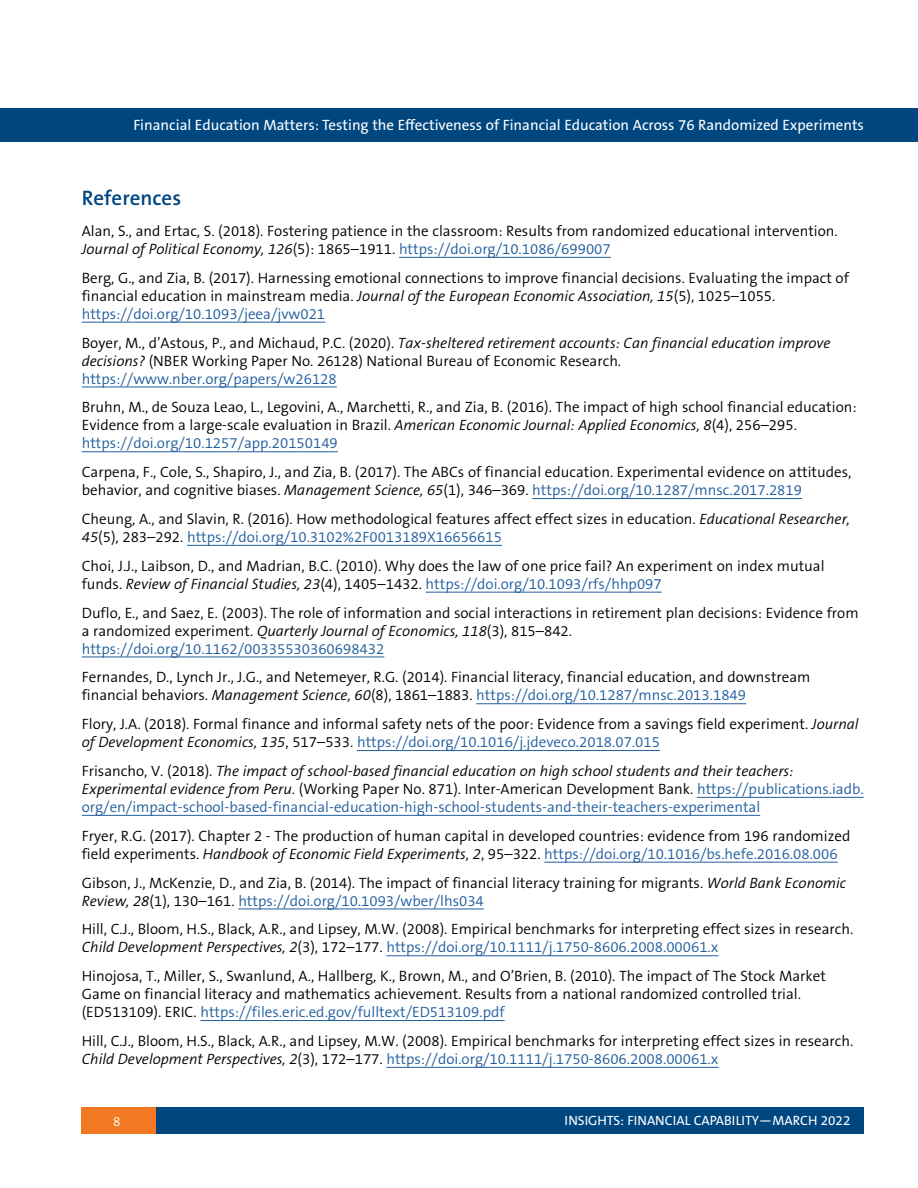
<style>
.page{position:relative;width:918px;height:1188px;background:#fff}
.page>*{position:absolute;margin:0;border:0;box-sizing:border-box;transform-origin:0 0}
.t1{font:600 21px "The Sans B6";color:#00467f}
.t2{font:300 15px/18px "The Sans B4";color:#000}
.t3{font:300 15px/18px "The Sans B4";color:#215e9e}
.t4{font:15px "The Sans B5 Plain";color:#fff}
.t5{font:13.5px "The Sans B5 Plain";color:#fff}
.t6{font:300 13.5px "The Sans B4";color:#fff}
.s1{font-style:italic}
.s2{color:#215e9e}
.s3{color:#000}
.s4{font-style:italic;color:#000}
</style>
<div class="page">
<div style="left:155px;top:1107px;width:709px;height:27px;background:#00467f"></div>
<div style="left:81px;top:1107px;width:74px;height:27px;background:#f27921"></div>
<div style="left:0;top:108px;width:918px;height:34px;background:#00467f"></div>
<hr style="left:399px;top:257px;width:212px;height:1px;background:#215e9e">
<hr style="left:82px;top:322px;width:243px;height:1px;background:#215e9e">
<hr style="left:82px;top:387px;width:255px;height:1px;background:#215e9e">
<hr style="left:82px;top:451px;width:256px;height:1px;background:#215e9e">
<hr style="left:532px;top:498px;width:270px;height:1px;background:#215e9e">
<hr style="left:187px;top:545px;width:315px;height:1px;background:#215e9e">
<hr style="left:426px;top:592px;width:236px;height:1px;background:#215e9e">
<hr style="left:82px;top:657px;width:302px;height:1px;background:#215e9e">
<hr style="left:476px;top:703px;width:270px;height:1px;background:#215e9e">
<hr style="left:357px;top:750px;width:303px;height:1px;background:#215e9e">
<hr style="left:697px;top:797px;width:167px;height:1px;background:#215e9e">
<hr style="left:82px;top:815px;width:678px;height:1px;background:#215e9e">
<hr style="left:544px;top:862px;width:294px;height:1px;background:#215e9e">
<hr style="left:238px;top:909px;width:246px;height:1px;background:#215e9e">
<hr style="left:386px;top:955px;width:333px;height:1px;background:#215e9e">
<hr style="left:200px;top:1020px;width:305px;height:1px;background:#215e9e">
<hr style="left:386px;top:1067px;width:333px;height:1px;background:#215e9e">
<p class="t4" style="left:134px;top:117px;width:732px">Financial Education Matters: Testing the Effectiveness of Financial Education Across 76 Randomized Experiments</p>
<h1 class="t1" style="left:82px;top:186px;width:101px">References</h1>
<p class="t2" style="left:82px;top:222px;width:758px">Alan, S., and Ertac, S. (2018). Fostering patience in the classroom: Results from randomized educational intervention.<br><span class="s1">Journal of Political Economy, 126</span>(5): 1865–1911. <span class="s2">https://doi.org/10.1086/699007</span></p>
<p class="t2" style="left:82px;top:269px;width:769px">Berg, G., and Zia, B. (2017). Harnessing emotional connections to improve financial decisions. Evaluating the impact of financial education in mainstream media. <span class="s1">Journal of the European Economic Association, 15</span>(5), 1025–1055. <span class="s2">https://doi.org/10.1093/jeea/jvw021</span></p>
<p class="t2" style="left:82px;top:334px;width:750px">Boyer, M., d’Astous, P., and Michaud, P.C. (2020). <span class="s1">Tax-sheltered retirement accounts: Can financial education improve decisions?</span> (NBER Working Paper No. 26128) National Bureau of Economic Research. <span class="s2">https://www.nber.org/papers/w26128</span></p>
<p class="t2" style="left:82px;top:399px;width:776px">Bruhn, M., de Souza Leao, L., Legovini, A., Marchetti, R., and Zia, B. (2016). The impact of high school financial education:<br>Evidence from a large-scale evaluation in Brazil. <span class="s1">American Economic Journal: Applied Economics, 8</span>(4), 256–295. <span class="s2">https://doi.org/10.1257/app.20150149</span></p>
<p class="t2" style="left:82px;top:464px;width:771px">Carpena, F., Cole, S., Shapiro, J., and Zia, B. (2017). The ABCs of financial education. Experimental evidence on attitudes, behavior, and cognitive biases. <span class="s1">Management Science, 65</span>(1), 346–369. <span class="s2">https://doi.org/10.1287/mnsc.2017.2819</span></p>
<p class="t2" style="left:82px;top:510px;width:770px">Cheung, A., and Slavin, R. (2016). How methodological features affect effect sizes in education. <span class="s1">Educational Researcher,<br>45</span>(5), 283–292. <span class="s2">https://doi.org/10.3102%2F0013189X16656615</span></p>
<p class="t2" style="left:82px;top:557px;width:744px">Choi, J.J., Laibson, D., and Madrian, B.C. (2010). Why does the law of one price fail? An experiment on index mutual funds. <span class="s1">Review of Financial Studies, 23</span>(4), 1405–1432. <span class="s2">https://doi.org/10.1093/rfs/hhp097</span></p>
<p class="t2" style="left:82px;top:604px;width:778px">Duflo, E., and Saez, E. (2003). The role of information and social interactions in retirement plan decisions: Evidence from a randomized experiment. <span class="s1">Quarterly Journal of Economics, 118</span>(3), 815–842. <span class="s2">https://doi.org/10.1162/00335530360698432</span></p>
<p class="t2" style="left:82px;top:669px;width:730px">Fernandes, D., Lynch Jr., J.G., and Netemeyer, R.G. (2014). Financial literacy, financial education, and downstream financial behaviors. <span class="s1">Management Science, 60</span>(8), 1861–1883. <span class="s2">https://doi.org/10.1287/mnsc.2013.1849</span></p>
<p class="t2" style="left:82px;top:716px;width:778px">Flory, J.A. (2018). Formal finance and informal safety nets of the poor: Evidence from a savings field experiment. <span class="s1">Journal of Development Economics, 135</span>, 517–533. <span class="s2">https://doi.org/10.1016/j.jdeveco.2018.07.015</span></p>
<p class="t3" style="left:82px;top:762px;width:783px"><span class="s3">Frisancho, V. (2018).</span> <span class="s4">The impact of school-based financial education on high school students and their teachers:<br>Experimental evidence from Peru</span><span class="s3">. (Working Paper No. 871). Inter-American Development Bank.</span> https://publications.iadb. org/en/impact-school-based-financial-education-high-school-students-and-their-teachers-experimental</p>
<p class="t2" style="left:82px;top:827px;width:770px">Fryer, R.G. (2017). Chapter 2 - The production of human capital in developed countries: evidence from 196 randomized field experiments. <span class="s1">Handbook of Economic Field Experiments, 2</span>, 95–322. <span class="s2">https://doi.org/10.1016/bs.hefe.2016.08.006</span></p>
<p class="t2" style="left:82px;top:874px;width:766px">Gibson, J., McKenzie, D., and Zia, B. (2014). The impact of financial literacy training for migrants. <span class="s1">World Bank Economic<br>Review, 28</span>(1), 130–161. <span class="s2">https://doi.org/10.1093/wber/lhs034</span></p>
<p class="t2" style="left:82px;top:921px;width:773px">Hill, C.J., Bloom, H.S., Black, A.R., and Lipsey, M.W. (2008). Empirical benchmarks for interpreting effect sizes in research.<br><span class="s1">Child Development Perspectives, 2</span>(3), 172–177. <span class="s2">https://doi.org/10.1111/j.1750-8606.2008.00061.x</span></p>
<p class="t2" style="left:82px;top:968px;width:746px">Hinojosa, T., Miller, S., Swanlund, A., Hallberg, K., Brown, M., and O’Brien, B. (2010). The impact of The Stock Market<br>Game on financial literacy and mathematics achievement. Results from a national randomized controlled trial. (ED513109). ERIC. <span class="s2">https://files.eric.ed.gov/fulltext/ED513109.pdf</span></p>
<p class="t2" style="left:82px;top:1032px;width:773px">Hill, C.J., Bloom, H.S., Black, A.R., and Lipsey, M.W. (2008). Empirical benchmarks for interpreting effect sizes in research.<br><span class="s1">Child Development Perspectives, 2</span>(3), 172–177. <span class="s2">https://doi.org/10.1111/j.1750-8606.2008.00061.x</span></p>
<p class="t6" style="left:113px;top:1114px;width:9px">8</p>
<p class="t5" style="left:565px;top:1114px;width:287px">INSIGHTS: FINANCIAL CAPABILITY—MARCH 2022</p>
</div>
